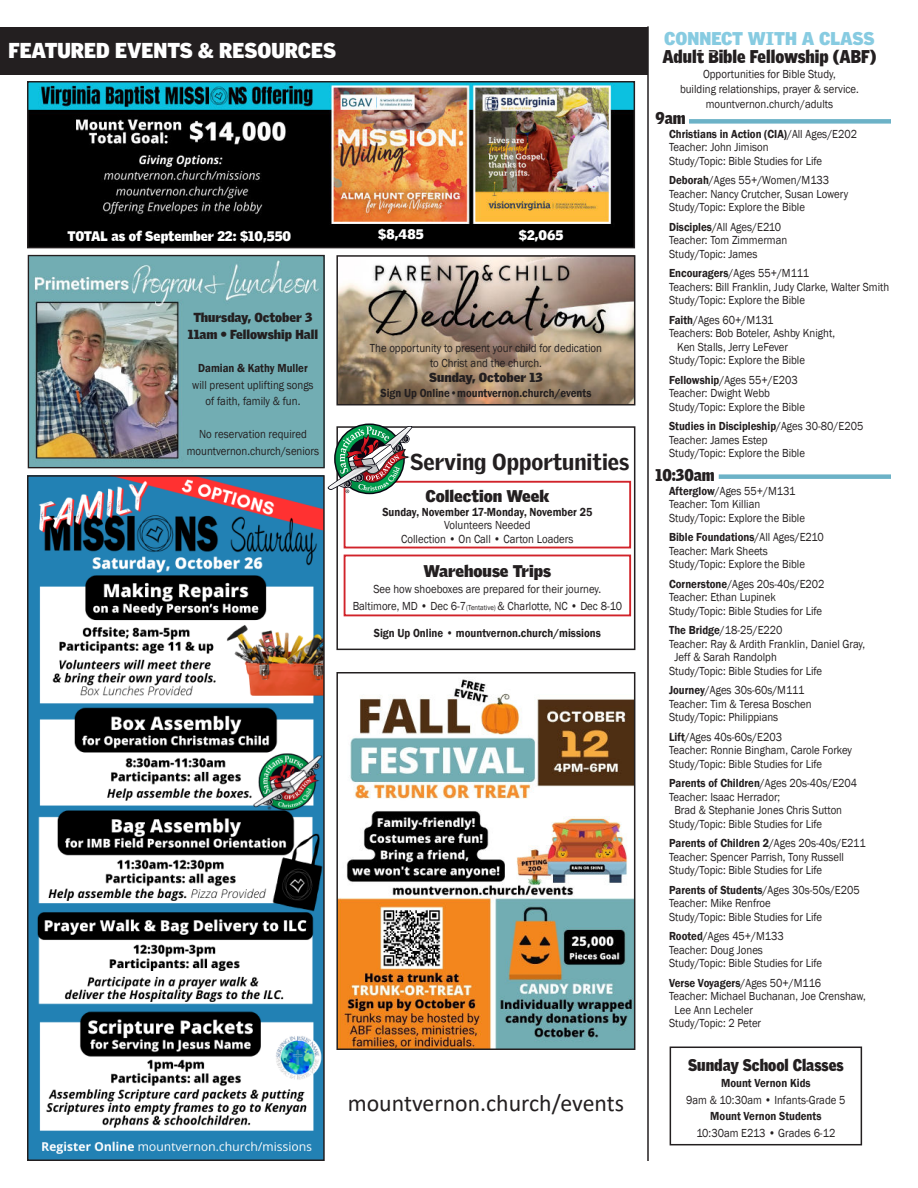
<style>
.page{position:relative;width:918px;height:1188px;background:#fff}
.page>*{position:absolute;margin:0;border:0;box-sizing:border-box;transform-origin:0 0}
.t1{font:23.85px "Calibri";color:#231f20}
.t2{font:900 22.5px "Griffith Gothic";color:#231f20}
.t3{font:900 21px "Griffith Gothic";color:#fff}
.t4{font:900 18px "Griffith Gothic";color:#231f20;scale:.9 1}
.t5{font:900 18px "Griffith Gothic";color:#87cbe1}
.t6{font:900 16.5px "Griffith Gothic";color:#231f20;scale:.9 1}
.t7{font:900 16.5px "Griffith Gothic";color:#231f20}
.t8{font:900 13.5px "Griffith Gothic";color:#fff}
.t9{font:900 12.75px/17.2px "Griffith Gothic";color:#231f20;text-align:center}
.t10{font:12px/13.5px "Franklin Gothic";color:#231f20;scale:.9 1}
.t11{font:600 12px "Franklin Gothic";color:#231f20;scale:.9 1}
.s1{font-size:7.5px}
.s2{font-weight:600}
.s3{font-weight:400}
</style>
<div class="page">
<div style="left:0;top:27px;width:648px;height:47px;background:#231f20"></div>
<hr style="left:647px;top:26px;width:2px;height:1135px;background:#231f20">
<div style="left:689px;top:119px;width:202px;height:5px;background:#6cb2c7"></div>
<div style="left:719px;top:474px;width:172px;height:5px;background:#6cb2c7"></div>
<div style="left:670px;top:1047px;width:192px;height:98px;border:2px solid #231f20"></div>
<img style="left:339px;top:258px;width:293px;height:144px">
<div style="left:336px;top:255px;width:299px;height:150px;border:2px solid #231f20"></div>
<img style="left:30px;top:478px;width:292px;height:680px">
<div style="left:27px;top:475px;width:298px;height:686px;border:2px solid #231f20"></div>
<img style="left:339px;top:679px;width:293px;height:368px">
<div style="left:336px;top:672px;width:299px;height:378px;border:2px solid #231f20"></div>
<img style="left:29px;top:83px;width:604px;height:163px">
<div style="left:27px;top:81px;width:608px;height:167px;border:1px solid #231f20"></div>
<div style="left:336px;top:426px;width:299px;height:224px;border:2px solid #231f20"></div>
<div style="left:344px;top:555px;width:287px;height:61px;border:2px solid #d1232a"></div>
<div style="left:344px;top:481px;width:287px;height:67px;border:2px solid #d1232a"></div>
<svg style="left:328px;top:426px;width:84px;height:67px"></svg>
<img style="left:30px;top:257px;width:293px;height:209px">
<div style="left:28px;top:255px;width:297px;height:213px;border:1px solid #231f20"></div>
<h3 class="t3" style="left:8px;top:42px;width:329px">FEATURED EVENTS &amp; RESOURCES</h3>
<p class="t8" style="left:68px;top:231px;width:225px">TOTAL as of September 22: $10,550</p>
<p class="t8" style="left:378px;top:229px;width:47px">$8,485</p>
<p class="t8" style="left:519px;top:230px;width:46px">$2,065</p>
<p class="t9" style="left:188px;top:310px;width:132px">Thursday, October 3<br>11am • Fellowship Hall</p>
<p class="t11" style="left:198px;top:363px;width:123px">Damian &amp; Kathy Muller</p>
<p class="t10" style="left:192px;top:377px;width:136px;line-height:16.5px;text-align:center">will present uplifting songs of faith, family &amp; fun.</p>
<p class="t10" style="left:187px;top:426px;width:149px;line-height:16.5px;text-align:center">No reservation required mountvernon.church/seniors</p>
<p class="t10" style="left:370px;top:341px;width:259px;line-height:15px;text-align:center">The opportunity to present your child for dedication to Christ and the church.</p>
<p class="t9" style="left:429px;top:369px;width:115px">Sunday, October 13</p>
<p class="t11" style="left:380px;top:388px;width:236px">Sign Up Online•mountvernon.church/events</p>
<h2 class="t2" style="left:410px;top:452px;width:221px">Serving Opportunities</h2>
<h3 class="t7" style="left:425px;top:490px;width:125px">Collection Week</h3>
<p class="t11" style="left:382px;top:507px;width:235px">Sunday, November 17-Monday, November 25</p>
<p class="t10" style="left:401px;top:519px;width:193px;text-align:center">Volunteers Needed<br>Collection • On Call • Carton Loaders</p>
<h3 class="t7" style="left:424px;top:564px;width:129px">Warehouse Trips</h3>
<p class="t10" style="left:353px;top:582px;width:301px;line-height:16.5px;text-align:center">See how shoeboxes are prepared for their journey.<br>Baltimore, MD • Dec 6-7<span class="s1">(Tentative)</span> &amp; Charlotte, NC • Dec 8-10</p>
<p class="t11" style="left:374px;top:628px;width:254px">Sign Up Online • mountvernon.church/missions</p>
<h1 class="t1" style="left:348px;top:1094px;width:278px">mountvernon.church/events</h1>
<h3 class="t5" style="left:664px;top:32px;width:212px">CONNECT WITH A CLASS</h3>
<h3 class="t4" style="left:662px;top:50px;width:239px">Adult Bible Fellowship (ABF)</h3>
<p class="t10" style="left:680px;top:68px;width:200px;line-height:15px;text-align:center">Opportunities for Bible Study,<br>building relationships, prayer &amp; service. mountvernon.church/adults</p>
<h3 class="t6" style="left:656px;top:112px;width:35px">9am</h3>
<p class="t10" style="left:669px;top:128px;width:210px"><span class="s2">Christians in Action (CIA)</span>/All Ages/E202<br>Teacher: John Jimison<br>Study/Topic: Bible Studies for Life</p>
<p class="t10" style="left:669px;top:174px;width:201px"><span class="s2">Deborah</span>/Ages 55+/Women/M133<br>Teacher: Nancy Crutcher, Susan Lowery<br>Study/Topic: Explore the Bible</p>
<p class="t10" style="left:669px;top:221px;width:133px"><span class="s2">Disciples</span>/All Ages/E210<br>Teacher: Tom Zimmerman<br>Study/Topic: James</p>
<p class="t10" style="left:669px;top:267px;width:246px"><span class="s2">Encouragers</span>/Ages 55+/M111<br>Teachers: Bill Franklin, Judy Clarke, Walter Smith<br>Study/Topic: Explore the Bible</p>
<p class="t10" style="left:669px;top:314px;width:118px"><span class="s2">Faith</span>/Ages 60+/M131</p>
<p class="t10" style="left:669px;top:327px;width:186px">Teachers: Bob Boteler, Ashby Knight,</p>
<p class="t10" style="left:677px;top:341px;width:125px">Ken Stalls, Jerry LeFever</p>
<p class="t10" style="left:669px;top:354px;width:153px">Study/Topic: Explore the Bible</p>
<p class="t10" style="left:669px;top:374px;width:153px"><span class="s2">Fellowship</span>/Ages 55+/E203<br>Teacher: Dwight Webb<br>Study/Topic: Explore the Bible</p>
<p class="t10" style="left:669px;top:420px;width:217px"><span class="s2">Studies in Discipleship</span>/Ages 30-80/E205<br>Teacher: James Estep<br>Study/Topic: Explore the Bible</p>
<h3 class="t6" style="left:656px;top:469px;width:67px">10:30am</h3>
<p class="t10" style="left:669px;top:485px;width:153px"><span class="s2">Afterglow</span>/Ages 55+/M131<br>Teacher: Tom Killian<br>Study/Topic: Explore the Bible</p>
<p class="t10" style="left:669px;top:531px;width:174px"><span class="s2">Bible Foundations</span>/All Ages/E210<br>Teacher: Mark Sheets<br>Study/Topic: Explore the Bible</p>
<p class="t10" style="left:669px;top:578px;width:174px"><span class="s2">Cornerstone</span>/Ages 20s-40s/E202<br>Teacher: Ethan Lupinek<br>Study/Topic: Bible Studies for Life</p>
<p class="t10" style="left:669px;top:624px;width:128px"><span class="s2">The Bridge</span>/18-25/E220</p>
<p class="t10" style="left:669px;top:638px;width:220px">Teacher: Ray &amp; Ardith Franklin, Daniel Gray,</p>
<p class="t10" style="left:674px;top:651px;width:115px">Jeff &amp; Sarah Randolph</p>
<p class="t10" style="left:669px;top:665px;width:172px">Study/Topic: Bible Studies for Life</p>
<p class="t10" style="left:669px;top:684px;width:160px"><span class="s2">Journey</span>/Ages 30s-60s/M111<br>Teacher: Tim &amp; Teresa Boschen<br>Study/Topic: Philippians</p>
<p class="t10" style="left:669px;top:731px;width:205px"><span class="s2">Lift</span>/Ages 40s-60s/E203<br>Teacher: Ronnie Bingham, Carole Forkey<br>Study/Topic: Bible Studies for Life</p>
<p class="t11" style="left:669px;top:778px;width:211px">Parents of Children<span class="s3">/Ages 20s-40s/E204</span></p>
<p class="t10" style="left:669px;top:791px;width:125px">Teacher: Isaac Herrador;</p>
<p class="t10" style="left:674px;top:804px;width:188px">Brad &amp; Stephanie Jones Chris Sutton</p>
<p class="t10" style="left:669px;top:818px;width:172px">Study/Topic: Bible Studies for Life</p>
<p class="t10" style="left:669px;top:837px;width:220px"><span class="s2">Parents of Children 2</span>/Ages 20s-40s/E211<br>Teacher: Spencer Parrish, Tony Russell<br>Study/Topic: Bible Studies for Life</p>
<p class="t10" style="left:669px;top:884px;width:214px"><span class="s2">Parents of Students</span>/Ages 30s-50s/E205<br>Teacher: Mike Renfroe<br>Study/Topic: Bible Studies for Life</p>
<p class="t10" style="left:669px;top:930px;width:172px"><span class="s2">Rooted</span>/Ages 45+/M133<br>Teacher: Doug Jones<br>Study/Topic: Bible Studies for Life</p>
<p class="t11" style="left:669px;top:978px;width:170px">Verse Voyagers<span class="s3">/Ages 50+/M116</span></p>
<p class="t10" style="left:669px;top:990px;width:220px">Teacher: Michael Buchanan, Joe Crenshaw,</p>
<p class="t10" style="left:674px;top:1004px;width:89px">Lee Ann Lecheler</p>
<p class="t10" style="left:669px;top:1017px;width:104px">Study/Topic: 2 Peter</p>
<h3 class="t6" style="left:688px;top:1058px;width:174px">Sunday School Classes</h3>
<p class="t11" style="left:721px;top:1078px;width:101px">Mount Vernon Kids</p>
<p class="t10" style="left:686px;top:1094px;width:178px">9am &amp; 10:30am • Infants-Grade 5</p>
<p class="t11" style="left:710px;top:1111px;width:125px">Mount Vernon Students</p>
<p class="t10" style="left:696px;top:1127px;width:156px">10:30am E213 • Grades 6-12</p>
</div>
